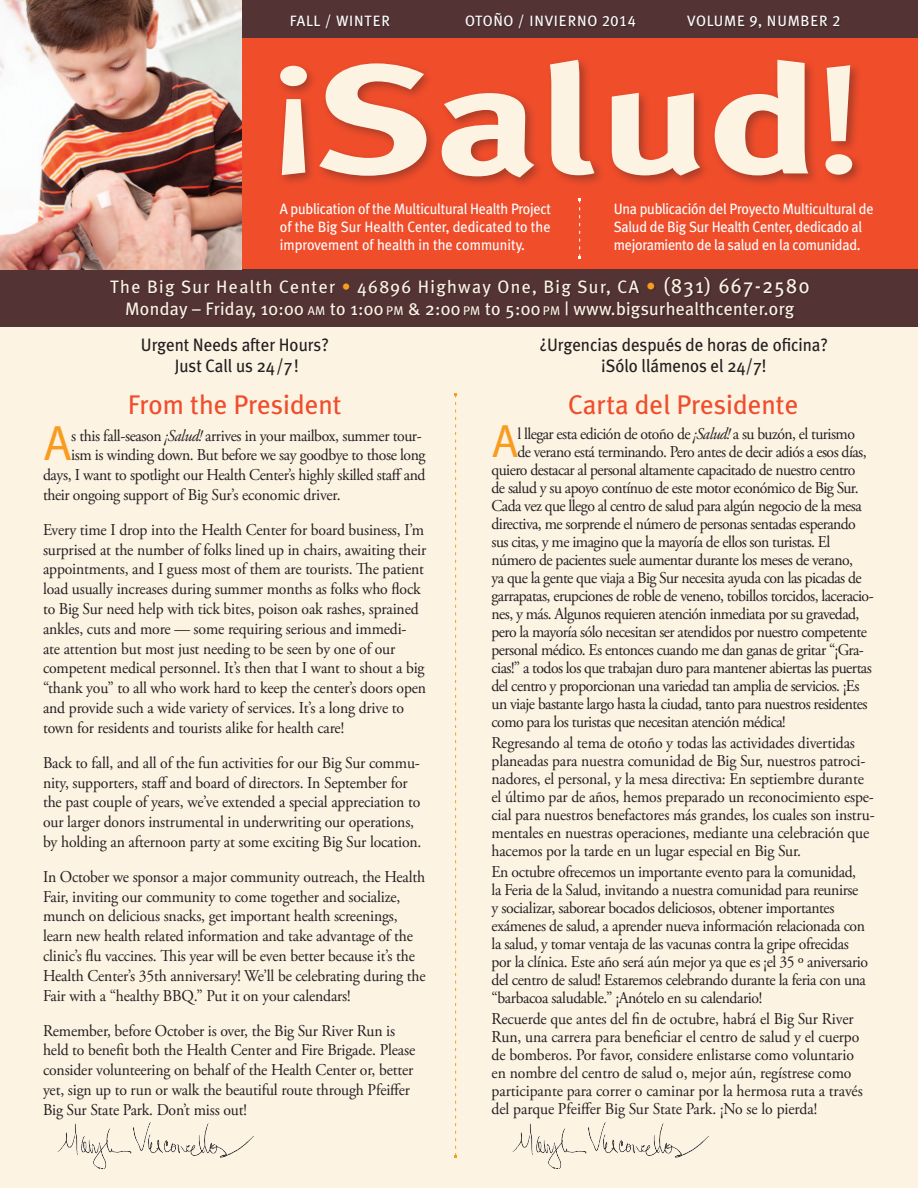
<style>
.page{position:relative;width:918px;height:1188px;background:#fff}
.page>*{position:absolute;margin:0;border:0;box-sizing:border-box;transform-origin:0 0}
.paragraph{font:700 153.75px "Meta Plus";letter-spacing:-.005em;color:#fcf3e3;scale:1.33 1}
.first_paragraph{font:50.1px "Myriad";color:#f89b1f;scale:.95 1}
.first_paragraph-2{font:47.1px "Myriad";color:#f89b1f;scale:.95 1}
.President_head{font:27px "Meta Plus";color:#f04d2b}
.paragraph-2{font:18px/21.6px "Meta Plus";letter-spacing:-.005em;color:#231f20;text-align:center;scale:.95 1}
.t1{font:18px "Meta Plus";letter-spacing:.015em;color:#fcf3e3}
.t2{font:18px "Meta Plus";letter-spacing:.07em;color:#fcf3e3}
.paragraph-3{font:16.5px/19.8px "Adobe Garamond Pro";letter-spacing:-.01em;color:#231f20;scale:.95 1}
.first_paragraph-3{font:16.5px "Adobe Garamond Pro";letter-spacing:-.035em;color:#231f20;scale:.95 1}
.first_paragraph-4{font:16.5px "Adobe Garamond Pro";letter-spacing:-.01em;color:#231f20;scale:.95 1}
.t3{font:15px/18px "Meta Plus";letter-spacing:-.02em;color:#fff;text-align:justify;scale:.95 1}
.t4{font:15px "Meta Plus Book Caps";letter-spacing:.04em;color:#fefdfc}
.s1{font-weight:400}
.s2{color:#f89b1f}
.s3{font-size:19.5px;color:#f89b1f}
.s4{font-size:21px}
.s5{font-size:12.6px}
.s6{font-style:italic}
</style>
<div class="page">
<div style="left:0;top:322px;width:918px;height:866px;background:#fcf3e3"></div>
<div style="left:1px;top:1px;width:917px;height:313px;background:#f04d2b"></div>
<div style="left:241px;top:0;width:677px;height:38px;background:#533334"></div>
<div style="left:291px;top:15px;width:100px;height:16px;background:#231f20;opacity:.45"></div>
<div style="left:466px;top:14px;width:171px;height:17px;background:#231f20;opacity:.45"></div>
<div style="left:688px;top:16px;width:154px;height:14px;background:#231f20;opacity:.45"></div>
<svg style="left:578px;top:198px;width:3px;height:61px"></svg>
<div style="left:0;top:269px;width:918px;height:58px;background:#533334"></div>
<div style="left:111px;top:277px;width:699px;height:44px;background:#231f20;opacity:.45"></div>
<div style="left:276px;top:56px;width:588px;height:133px;background:#231f20;opacity:.35"></div>
<img style="left:513px;top:1123px;width:195px;height:46px">
<img style="left:58px;top:1123px;width:195px;height:46px">
<svg style="left:454px;top:393px;width:3px;height:765px"></svg>
<img style="left:0;top:0;width:241px;height:269px">
<p class="t4" style="left:290px;top:13px;width:102px">FALL / WINTER</p>
<p class="t4" style="left:465px;top:13px;width:173px">OTOÑO / INVIERNO 2014</p>
<p class="t4" style="left:687px;top:13px;width:155px">VOLUME 9, NUMBER 2</p>
<p class="paragraph" style="left:266px;top:31px;width:454px"><span class="s1">¡</span>Salud<span class="s1">!</span></p>
<p class="t3" style="left:280px;top:200px;width:287px">A publication of the Multicultural Health Project of the Big Sur Health Center, dedicated to the improvement of health in the community.</p>
<p class="t3" style="left:614px;top:200px;width:275px;text-align:left">Una publicación del Proyecto Multicultural de<br>Salud de Big Sur Health Center, dedicado al mejoramiento de la salud en la comunidad.</p>
<p class="t2" style="left:110px;top:277px;width:701px">The Big Sur Health Center <span class="s2">•</span> 46896 Highway One, Big Sur, CA <span class="s3">•</span> <span class="s4">(831) 667-2580</span></p>
<p class="t1" style="left:125px;top:298px;width:671px">Monday – Friday, 10:00 <span class="s5">AM</span> to 1:00 <span class="s5">PM</span> &amp; 2:00 <span class="s5">PM</span> to 5:00 <span class="s5">PM</span> | www.bigsurhealthcenter.org</p>
<p class="paragraph-2" style="left:141px;top:333px;width:199px">Urgent Needs after Hours?<br>Just Call us 24/7!</p>
<p class="paragraph-2" style="left:540px;top:333px;width:305px">¿Urgencias después de horas de oficina? ¡Sólo llámenos el 24/7!</p>
<p class="President_head" style="left:128px;top:389px;width:215px">From the President</p>
<p class="President_head" style="left:568px;top:389px;width:232px">Carta del Presidente</p>
<p class="first_paragraph" style="left:43px;top:419px;width:32px">A</p>
<p class="first_paragraph-3" style="left:71px;top:425px;width:371px">s this fall-season <span class="s6">¡Salud!</span> arrives in your mailbox, summer tour-</p>
<p class="first_paragraph-3" style="left:71px;top:445px;width:375px">ism is winding down. But before we say goodbye to those long</p>
<p class="first_paragraph-3" style="left:43px;top:465px;width:404px">days, I want to spotlight our Health Center’s highly skilled staff and</p>
<p class="first_paragraph-4" style="left:43px;top:485px;width:315px">their ongoing support of Big Sur’s economic driver.</p>
<p class="paragraph-3" style="left:43px;top:520px;width:405px">Every time I drop into the Health Center for board business, I’m surprised at the number of folks lined up in chairs, awaiting their appointments, and I guess most of them are tourists. The patient load usually increases during summer months as folks who flock to Big Sur need help with tick bites, poison oak rashes, sprained ankles, cuts and more — some requiring serious and immedi&shy;ate attention but most just needing to be seen by one of our competent medical personnel. It’s then that I want to shout a big “thank you” to all who work hard to keep the center’s doors open and provide such a wide variety of services. It’s a long drive to town for residents and tourists alike for health care!</p>
<p class="paragraph-3" style="left:43px;top:753px;width:400px">Back to fall, and all of the fun activities for our Big Sur commu&shy;nity, supporters, staff and board of directors. In September for the past couple of years, we’ve extended a special appreciation to our larger donors instrumental in underwriting our operations, by holding an afternoon party at some exciting Big Sur location.</p>
<p class="paragraph-3" style="left:43px;top:867px;width:404px">In October we sponsor a major community outreach, the Health Fair, inviting our community to come together and socialize, munch on delicious snacks, get important health screenings, learn new health related information and take advantage of the clinic’s flu vaccines. This year will be even better because it’s the Health Center’s 35th anniversary! We’ll be celebrating during the Fair with a “healthy BBQ.” Put it on your calendars!</p>
<p class="paragraph-3" style="left:43px;top:1021px;width:393px">Remember, before October is over, the Big Sur River Run is held to benefit both the Health Center and Fire Brigade. Please consider volunteering on behalf of the Health Center or, better yet, sign up to run or walk the beautiful route through Pfeiffer Big Sur State Park. Don’t miss out!</p>
<p class="first_paragraph-2" style="left:492px;top:418px;width:30px">A</p>
<p class="first_paragraph-3" style="left:517px;top:424px;width:357px">l llegar esta edición de otoño de <span class="s6">¡Salud!</span> a su buzón, el turismo</p>
<p class="first_paragraph-3" style="left:517px;top:442px;width:369px">de verano está terminando. Pero antes de decir adiós a esos días,</p>
<p class="first_paragraph-3" style="left:492px;top:460px;width:385px">quiero destacar al personal altamente capacitado de nuestro centro</p>
<p class="first_paragraph-3" style="left:492px;top:478px;width:388px">de salud y su apoyo contínuo de este motor económico de Big Sur.</p>
<p class="first_paragraph-3" style="left:492px;top:496px;width:391px">Cada vez que llego al centro de salud para algún negocio de la mesa</p>
<p class="first_paragraph-3" style="left:492px;top:514px;width:385px">directiva, me sorprende el número de personas sentadas esperando</p>
<p class="first_paragraph-3" style="left:492px;top:532px;width:358px">sus citas, y me imagino que la mayoría de ellos son turistas. El</p>
<p class="first_paragraph-3" style="left:492px;top:550px;width:382px">número de pacientes suele aumentar durante los meses de verano,</p>
<p class="first_paragraph-3" style="left:492px;top:568px;width:391px">ya que la gente que viaja a Big Sur necesita ayuda con las picadas de</p>
<p class="first_paragraph-3" style="left:492px;top:586px;width:404px">garrapatas, erupciones de roble de veneno, tobillos torcidos, laceracio-</p>
<p class="first_paragraph-3" style="left:492px;top:604px;width:389px">nes, y más. Algunos requieren atención inmediata por su gravedad,</p>
<p class="first_paragraph-3" style="left:492px;top:622px;width:397px">pero la mayoría sólo necesitan ser atendidos por nuestro competente</p>
<p class="first_paragraph-3" style="left:492px;top:640px;width:394px">personal médico. Es entonces cuando me dan ganas de gritar “¡Gra-</p>
<p class="first_paragraph-3" style="left:492px;top:658px;width:402px">cias!” a todos los que trabajan duro para mantener abiertas las puertas</p>
<p class="first_paragraph-3" style="left:492px;top:676px;width:389px">del centro y proporcionan una variedad tan amplia de servicios. ¡Es</p>
<p class="first_paragraph-3" style="left:492px;top:694px;width:397px">un viaje bastante largo hasta la ciudad, tanto para nuestros residentes</p>
<p class="first_paragraph-3" style="left:492px;top:712px;width:311px">como para los turistas que necesitan atención médica!</p>
<p class="paragraph-3" style="left:492px;top:734px;width:405px;line-height:18px">Regresando al tema de otoño y todas las actividades divertidas planeadas para nuestra comunidad de Big Sur, nuestros patroci&shy;nadores, el personal, y la mesa directiva: En septiembre durante el último par de años, hemos preparado un reconocimiento espe&shy;cial para nuestros benefactores más grandes, los cuales son instru&shy;mentales en nuestras operaciones, mediante una celebración que hacemos por la tarde en un lugar especial en Big Sur.</p>
<p class="paragraph-3" style="left:492px;top:864px;width:398px;line-height:18px">En octubre ofrecemos un importante evento para la comunidad, la Feria de la Salud, invitando a nuestra comunidad para reunirse y socializar, saborear bocados deliciosos, obtener importantes exámenes de salud, a aprender nueva información relacionada con la salud, y tomar ventaja de las vacunas contra la gripe ofrecidas por la clínica. Este año será aún mejor ya que es ¡el 35 º aniversario del centro de salud! Estaremos celebrando durante la feria con una “barbacoa saludable.” ¡Anótelo en su calendario!</p>
<p class="paragraph-3" style="left:492px;top:1011px;width:392px;line-height:18px">Recuerde que antes del fin de octubre, habrá el Big Sur River Run, una carrera para beneficiar el centro de salud y el cuerpo de bomberos. Por favor, considere enlistarse como voluntario en nombre del centro de salud o, mejor aún, regístrese como participante para correr o caminar por la hermosa ruta a través del parque Pfeiffer Big Sur State Park. ¡No se lo pierda!</p>
</div>
